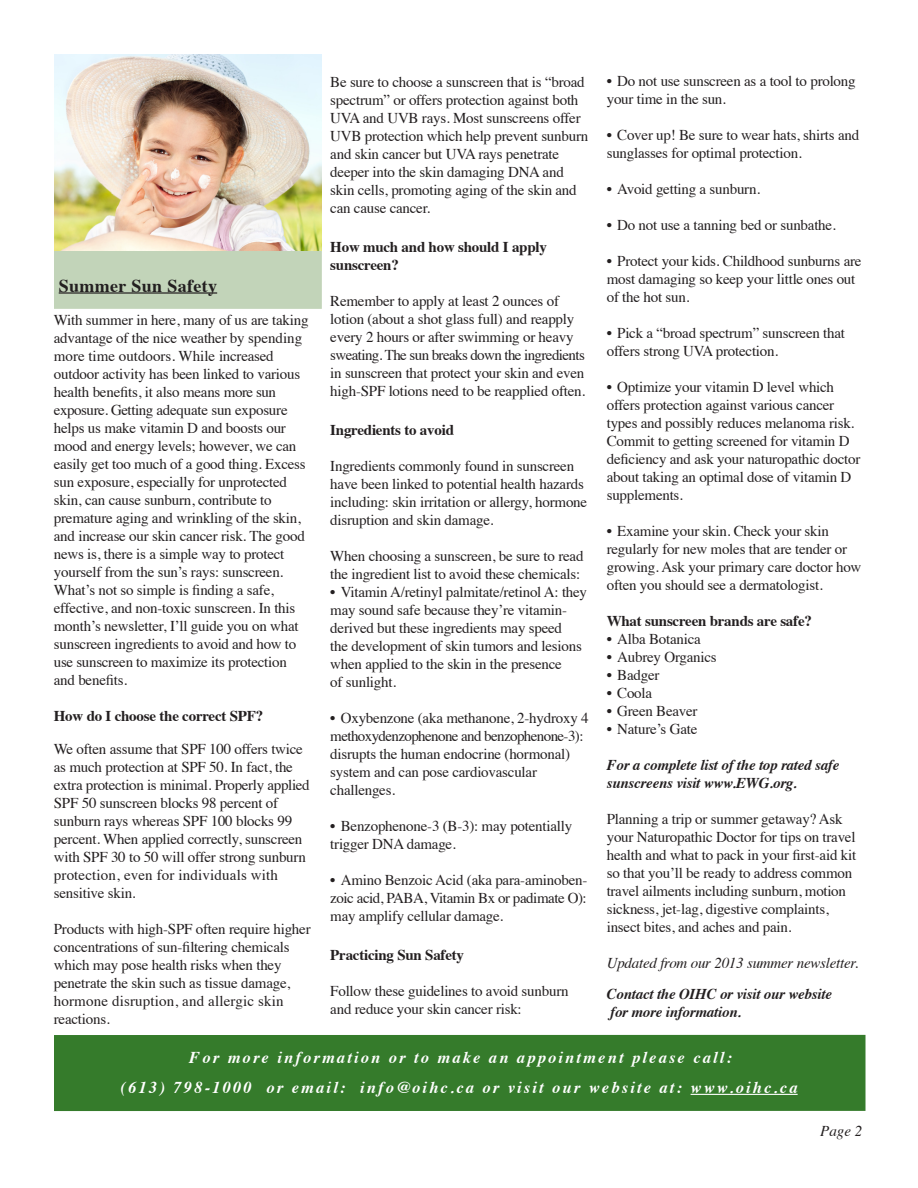
<style>
.page{position:relative;width:918px;height:1188px;background:#fff}
.page>*{position:absolute;margin:0;border:0;box-sizing:border-box;transform-origin:0 0}
.t1{font:700 18px "Times";letter-spacing:.02em;color:#231f20}
.t2{font:italic 700 16.5px "Times";letter-spacing:.13em;color:#fff}
.t3{font:15px/18px "Times";letter-spacing:-.015em;color:#231f20}
.t4{font:700 15px "Times";letter-spacing:-.015em;color:#231f20}
.t5{font:italic 700 15px/18px "Times";letter-spacing:-.015em;color:#231f20}
.t6{font:italic 15px "Times";letter-spacing:-.015em;color:#231f20}
</style>
<div class="page">
<div style="left:54px;top:250px;width:268px;height:59px;background:#c2d4b9"></div>
<hr style="left:59px;top:292px;width:158px;height:2px;background:#231f20">
<div style="left:54px;top:1035px;width:812px;height:76px;background:#357b2b"></div>
<hr style="left:691px;top:1094px;width:107px;height:1px;background:#fff">
<img style="left:54px;top:54px;width:267px;height:197px">
<p class="t3" style="left:607px;top:70px;width:250px">• Do not use sunscreen as a tool to prolong your time in the sun.</p>
<p class="t3" style="left:607px;top:124px;width:254px">• Cover up! Be sure to wear hats, shirts and sunglasses for optimal protection.</p>
<p class="t3" style="left:607px;top:178px;width:155px">• Avoid getting a sunburn.</p>
<p class="t3" style="left:607px;top:214px;width:231px">• Do not use a tanning bed or sunbathe.</p>
<p class="t3" style="left:607px;top:250px;width:256px">• Protect your kids. Childhood sunburns are most damaging so keep your little ones out of the hot sun.</p>
<p class="t3" style="left:607px;top:322px;width:240px">• Pick a “broad spectrum” sunscreen that offers strong UVA protection.</p>
<p class="t3" style="left:607px;top:376px;width:255px">• Optimize your vitamin D level which offers protection against various cancer types and possibly reduces melanoma risk.<br>Commit to getting screened for vitamin D deficiency and ask your naturopathic doctor about taking an optimal dose of vitamin D supplements.</p>
<p class="t3" style="left:607px;top:520px;width:256px">• Examine your skin. Check your skin regularly for new moles that are tender or growing. Ask your primary care doctor how often you should see a dermatologist.</p>
<p class="t4" style="left:607px;top:606px;width:207px">What sunscreen brands are safe?</p>
<p class="t3" style="left:607px;top:628px;width:96px">• Alba Botanica</p>
<p class="t3" style="left:607px;top:646px;width:111px">• Aubrey Organics</p>
<p class="t3" style="left:607px;top:664px;width:54px">• Badger</p>
<p class="t3" style="left:607px;top:682px;width:47px">• Coola</p>
<p class="t3" style="left:607px;top:700px;width:92px">• Green Beaver</p>
<p class="t3" style="left:607px;top:718px;width:92px">• Nature’s Gate</p>
<p class="t5" style="left:607px;top:754px;width:234px">For a complete list of the top rated safe sunscreens visit www.EWG.org.</p>
<p class="t3" style="left:607px;top:808px;width:251px">Planning a trip or summer getaway? Ask your Naturopathic Doctor for tips on travel health and what to pack in your first-aid kit so that you’ll be ready to address common travel ailments including sunburn, motion sickness, jet-lag, digestive complaints, insect bites, and aches and pain.</p>
<p class="t6" style="left:607px;top:949px;width:253px">Updated from our 2013 summer newsletter.</p>
<p class="t5" style="left:607px;top:984px;width:227px">Contact the OIHC or visit our website</p>
<p class="t5" style="left:610px;top:1002px;width:132px">for more information.</p>
<p class="t2" style="left:189px;top:1042px;width:544px">For more information or to make an appointment please call:</p>
<p class="t2" style="left:121px;top:1072px;width:678px">(613) 798-1000 or email: info@oihc.ca or visit our website at: www.oihc.ca</p>
<p class="t3" style="left:330px;top:71px;width:260px">Be sure to choose a sunscreen that is “broad spectrum” or offers protection against both UVA and UVB rays. Most sunscreens offer UVB protection which help prevent sunburn and skin cancer but UVA rays penetrate deeper into the skin damaging DNA and skin cells, promoting aging of the skin and can cause cancer.</p>
<p class="t4" style="left:330px;top:232px;width:218px">How much and how should I apply</p>
<p class="t4" style="left:330px;top:250px;width:70px">sunscreen?</p>
<p class="t3" style="left:330px;top:290px;width:256px">Remember to apply at least 2 ounces of lotion (about a shot glass full) and reapply every 2 hours or after swimming or heavy sweating. The sun breaks down the ingredients in sunscreen that protect your skin and even high-SPF lotions need to be reapplied often.</p>
<p class="t4" style="left:330px;top:415px;width:125px">Ingredients to avoid</p>
<p class="t3" style="left:330px;top:455px;width:258px">Ingredients commonly found in sunscreen have been linked to potential health hazards including: skin irritation or allergy, hormone disruption and skin damage.</p>
<p class="t3" style="left:330px;top:545px;width:255px">When choosing a sunscreen, be sure to read the ingredient list to avoid these chemicals:</p>
<p class="t3" style="left:330px;top:581px;width:258px">• Vitamin A/retinyl palmitate/retinol A: they may sound safe because they’re vitamin&shy;derived but these ingredients may speed<br>the development of skin tumors and lesions when applied to the skin in the presence</p>
<p class="t3" style="left:330px;top:671px;width:67px">of sunlight.</p>
<p class="t3" style="left:330px;top:707px;width:260px">• Oxybenzone (aka methanone, 2-hydroxy 4 methoxydenzophenone and benzophenone-3): disrupts the human endocrine (hormonal) system and can pose cardiovascular</p>
<p class="t3" style="left:330px;top:779px;width:66px">challenges.</p>
<p class="t3" style="left:330px;top:815px;width:243px">• Benzophenone-3 (B-3): may potentially trigger DNA damage.</p>
<p class="t3" style="left:330px;top:869px;width:259px;text-align:justify">• Amino Benzoic Acid (aka para-aminoben&shy;zoic acid, PABA, Vitamin Bx or padimate O): may amplify cellular damage.</p>
<p class="t4" style="left:330px;top:940px;width:135px">Practicing Sun Safety</p>
<p class="t3" style="left:330px;top:980px;width:240px">Follow these guidelines to avoid sunburn and reduce your skin cancer risk:</p>
<p class="t1" style="left:59px;top:268px;width:160px">Summer Sun Safety</p>
<p class="t3" style="left:54px;top:309px;width:256px">With summer in here, many of us are taking advantage of the nice weather by spending</p>
<p class="t3" style="left:54px;top:345px;width:248px">more time outdoors. While increased outdoor activity has been linked to various health benefits, it also means more sun</p>
<p class="t3" style="left:54px;top:399px;width:253px">exposure. Getting adequate sun exposure helps us make vitamin D and boosts our mood and energy levels; however, we can easily get too much of a good thing. Excess sun exposure, especially for unprotected skin, can cause sunburn, contribute to premature aging and wrinkling of the skin, and increase our skin cancer risk. The good news is, there is a simple way to protect yourself from the sun’s rays: sunscreen.<br>What’s not so simple is finding a safe, effective, and non-toxic sunscreen. In this month’s newsletter, I’ll guide you on what sunscreen ingredients to avoid and how to use sunscreen to maximize its protection</p>
<p class="t3" style="left:54px;top:669px;width:75px">and benefits.</p>
<p class="t4" style="left:54px;top:701px;width:211px">How do I choose the correct SPF?</p>
<p class="t3" style="left:54px;top:738px;width:257px">We often assume that SPF 100 offers twice as much protection at SPF 50. In fact, the extra protection is minimal. Properly applied SPF 50 sunscreen blocks 98 percent of sunburn rays whereas SPF 100 blocks 99 percent. When applied correctly, sunscreen with SPF 30 to 50 will offer strong sunburn protection, even for individuals with sensitive skin.</p>
<p class="t3" style="left:54px;top:918px;width:258px">Products with high-SPF often require higher concentrations of sun-filtering chemicals which may pose health risks when they penetrate the skin such as tissue damage, hormone disruption, and allergic skin reactions.</p>
<p class="t6" style="left:820px;top:1118px;width:44px">Page 2</p>
</div>
